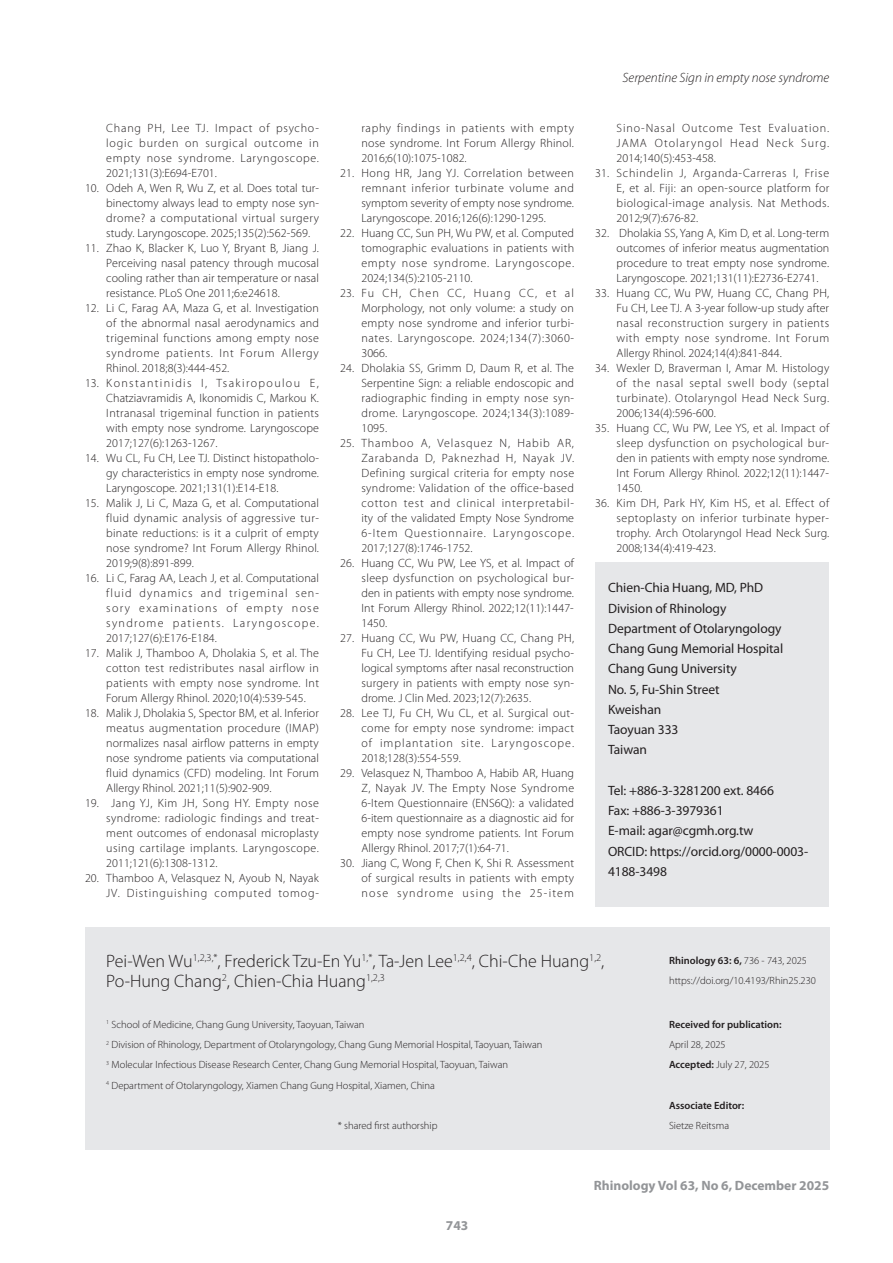
<style>
.page{position:relative;width:893px;height:1263px;background:#fff}
.page>*{position:absolute;margin:0;border:0;box-sizing:border-box;transform-origin:0 0}
.noten{font:300 18px "Myriad Pro";color:#231f20}
.ADRES{font:13.5px/20.2px "Myriad Pro";letter-spacing:-.005em;color:#231f20}
.t1{font:700 13.5px "Myriad Pro";color:#939598}
.t2{font:italic 300 13.5px "Myriad Pro";color:#231f20}
.t3{font:300 12px/15px "Myriad Pro";letter-spacing:.015em;color:#231f20;text-align:justify}
.t4{font:300 12px/15px "Myriad Pro";letter-spacing:.065em;color:#231f20;text-align:right}
.noten-2{font:300 10.5px "Myriad Pro";color:#231f20}
.noten-3{font:600 10.5px "Myriad Pro";color:#231f20}
.s1{font-weight:300}
.s2{font-weight:600}
</style>
<div class="page">
<div style="left:595px;top:562px;width:234px;height:344px;background:#e6e7e9"></div>
<div style="left:85px;top:927px;width:744px;height:222px;background:#e6e7e9"></div>
<p class="t3" style="left:106px;top:120px;width:214px">Chang PH, Lee TJ. Impact of psycho&shy;logic burden on surgical outcome in empty nose syndrome. Laryngoscope.<br>2021;131(3):E694-E701.</p>
<p class="t3" style="left:106px;top:180px;width:214px;text-indent:-21px">10. Odeh A, Wen R, Wu Z, et al. Does total tur&shy;binectomy always lead to empty nose syn&shy;drome? a computational virtual surgery study. Laryngoscope. 2025;135(2):562-569.</p>
<p class="t3" style="left:106px;top:240px;width:214px;text-indent:-21px">11. Zhao K, Blacker K, Luo Y, Bryant B, Jiang J.<br>Perceiving nasal patency through mucosal cooling rather than air temperature or nasal resistance. PLoS One 2011;6:e24618.</p>
<p class="t3" style="left:106px;top:300px;width:214px;text-indent:-21px">12. Li C, Farag AA, Maza G, et al. Investigation of the abnormal nasal aerodynamics and trigeminal functions among empty nose syndrome patients. Int Forum Allergy Rhinol. 2018;8(3):444-452.</p>
<p class="t3" style="left:106px;top:375px;width:214px;text-indent:-21px">13. Konstantinidis I, Tsakiropoulou E, Chatziavramidis A, Ikonomidis C, Markou K.<br>Intranasal trigeminal function in patients with empty nose syndrome. Laryngoscope 2017;127(6):1263-1267.</p>
<p class="t3" style="left:106px;top:450px;width:214px;text-indent:-21px">14. Wu CL, Fu CH, Lee TJ. Distinct histopatholo&shy;gy characteristics in empty nose syndrome.<br>Laryngoscope. 2021;131(1):E14-E18.</p>
<p class="t3" style="left:106px;top:495px;width:214px;text-indent:-21px">15. Malik J, Li C, Maza G, et al. Computational fluid dynamic analysis of aggressive tur&shy;binate reductions: is it a culprit of empty nose syndrome? Int Forum Allergy Rhinol.<br>2019;9(8):891-899.</p>
<p class="t3" style="left:106px;top:570px;width:214px;text-indent:-21px">16. Li C, Farag AA, Leach J, et al. Computational fluid dynamics and trigeminal sen&shy;sory examinations of empty nose syndrome patients. Laryngoscope.<br>2017;127(6):E176-E184.</p>
<p class="t3" style="left:106px;top:645px;width:214px;text-indent:-21px">17. Malik J, Thamboo A, Dholakia S, et al. The cotton test redistributes nasal airflow in patients with empty nose syndrome. Int Forum Allergy Rhinol. 2020;10(4):539-545.</p>
<p class="t3" style="left:106px;top:705px;width:214px;text-indent:-21px">18. Malik J, Dholakia S, Spector BM, et al. Inferior meatus augmentation procedure (IMAP) normalizes nasal airflow patterns in empty nose syndrome patients via computational fluid dynamics (CFD) modeling. Int Forum Allergy Rhinol. 2021;11(5):902-909.</p>
<p class="t3" style="left:106px;top:795px;width:214px;text-indent:-21px">19. Jang YJ, Kim JH, Song HY. Empty nose syndrome: radiologic findings and treat&shy;ment outcomes of endonasal microplasty using cartilage implants. Laryngoscope.<br>2011;121(6):1308-1312.</p>
<p class="t4" style="left:85px;top:870px;width:235px">20. Thamboo A, Velasquez N, Ayoub N, Nayak<br>JV. Distinguishing computed tomog-</p>
<p class="t3" style="left:361px;top:120px;width:214px">raphy findings in patients with empty nose syndrome. Int Forum Allergy Rhinol.<br>2016;6(10):1075-1082.</p>
<p class="t3" style="left:361px;top:165px;width:214px;text-indent:-21px">21. Hong HR, Jang YJ. Correlation between remnant inferior turbinate volume and symptom severity of empty nose syndrome.<br>Laryngoscope. 2016;126(6):1290-1295.</p>
<p class="t3" style="left:361px;top:225px;width:214px;text-indent:-21px">22. Huang CC, Sun PH, Wu PW, et al. Computed tomographic evaluations in patients with empty nose syndrome. Laryngoscope.<br>2024;134(5):2105-2110.</p>
<p class="t3" style="left:361px;top:285px;width:214px;text-indent:-21px">23. Fu CH, Chen CC, Huang CC, et al Morphology, not only volume: a study on empty nose syndrome and inferior turbi&shy;nates. Laryngoscope. 2024;134(7):3060- 3066.</p>
<p class="t3" style="left:361px;top:360px;width:214px;text-indent:-21px">24. Dholakia SS, Grimm D, Daum R, et al. The Serpentine Sign: a reliable endoscopic and radiographic finding in empty nose syn&shy;drome. Laryngoscope. 2024;134(3):1089- 1095.</p>
<p class="t3" style="left:361px;top:435px;width:214px;text-indent:-21px">25. Thamboo A, Velasquez N, Habib AR, Zarabanda D, Paknezhad H, Nayak JV.<br>Defining surgical criteria for empty nose syndrome: Validation of the office-based cotton test and clinical interpretabil&shy;ity of the validated Empty Nose Syndrome 6-Item Questionnaire. Laryngoscope.<br>2017;127(8):1746-1752.</p>
<p class="t3" style="left:361px;top:555px;width:214px;text-indent:-21px">26. Huang CC, Wu PW, Lee YS, et al. Impact of sleep dysfunction on psychological bur&shy;den in patients with empty nose syndrome.<br>Int Forum Allergy Rhinol. 2022;12(11):1447- 1450.</p>
<p class="t3" style="left:361px;top:630px;width:214px;text-indent:-21px">27. Huang CC, Wu PW, Huang CC, Chang PH, Fu CH, Lee TJ. Identifying residual psycho&shy;logical symptoms after nasal reconstruction surgery in patients with empty nose syn&shy;drome. J Clin Med. 2023;12(7):2635.</p>
<p class="t3" style="left:361px;top:705px;width:214px;text-indent:-21px">28. Lee TJ, Fu CH, Wu CL, et al. Surgical out&shy;come for empty nose syndrome: impact of implantation site. Laryngoscope.<br>2018;128(3):554-559.</p>
<p class="t3" style="left:361px;top:765px;width:214px;text-indent:-21px">29. Velasquez N, Thamboo A, Habib AR, Huang Z, Nayak JV. The Empty Nose Syndrome 6-Item Questionnaire (ENS6Q): a validated 6-item questionnaire as a diagnostic aid for empty nose syndrome patients. Int Forum Allergy Rhinol. 2017;7(1):64-71.</p>
<p class="t3" style="left:361px;top:855px;width:214px;text-indent:-21px">30. Jiang C, Wong F, Chen K, Shi R. Assessment of surgical results in patients with empty nose syndrome using the 25-item</p>
<p class="t2" style="left:623px;top:70px;width:208px">Serpentine Sign in empty nose syndrome</p>
<p class="t3" style="left:617px;top:120px;width:214px">Sino-Nasal Outcome Test Evaluation.<br>JAMA Otolaryngol Head Neck Surg.<br>2014;140(5):453-458.</p>
<p class="t3" style="left:617px;top:165px;width:214px;text-indent:-21px">31. Schindelin J, Arganda-Carreras I, Frise E, et al. Fiji: an open-source platform for biological-image analysis. Nat Methods.<br>2012;9(7):676-82.</p>
<p class="t3" style="left:617px;top:225px;width:214px;text-indent:-21px">32. Dholakia SS, Yang A, Kim D, et al. Long-term outcomes of inferior meatus augmentation procedure to treat empty nose syndrome.<br>Laryngoscope. 2021;131(11):E2736-E2741.</p>
<p class="t3" style="left:617px;top:285px;width:214px;text-indent:-21px">33. Huang CC, Wu PW, Huang CC, Chang PH, Fu CH, Lee TJ. A 3-year follow-up study after nasal reconstruction surgery in patients with empty nose syndrome. Int Forum Allergy Rhinol. 2024;14(4):841-844.</p>
<p class="t3" style="left:617px;top:360px;width:214px;text-indent:-21px">34. Wexler D, Braverman I, Amar M. Histology of the nasal septal swell body (septal turbinate). Otolaryngol Head Neck Surg.<br>2006;134(4):596-600.</p>
<p class="t3" style="left:617px;top:420px;width:214px;text-indent:-21px">35. Huang CC, Wu PW, Lee YS, et al. Impact of sleep dysfunction on psychological bur&shy;den in patients with empty nose syndrome.<br>Int Forum Allergy Rhinol. 2022;12(11):1447- 1450.</p>
<p class="t3" style="left:617px;top:495px;width:214px;text-indent:-21px">36. Kim DH, Park HY, Kim HS, et al. Effect of septoplasty on inferior turbinate hyper&shy;trophy. Arch Otolaryngol Head Neck Surg.<br>2008;134(4):419-423.</p>
<p class="ADRES" style="left:608px;top:578px;width:157px">Chien-Chia Huang, MD, PhD</p>
<p class="ADRES" style="left:608px;top:598px;width:120px">Division of Rhinology</p>
<p class="ADRES" style="left:608px;top:618px;width:175px">Department of Otolaryngology</p>
<p class="ADRES" style="left:608px;top:639px;width:177px">Chang Gung Memorial Hospital</p>
<p class="ADRES" style="left:608px;top:659px;width:130px">Chang Gung University</p>
<p class="ADRES" style="left:608px;top:679px;width:113px">No. 5, Fu-Shin Street</p>
<p class="ADRES" style="left:608px;top:699px;width:55px">Kweishan</p>
<p class="ADRES" style="left:608px;top:720px;width:72px">Taoyuan 333</p>
<p class="ADRES" style="left:608px;top:740px;width:41px">Taiwan</p>
<p class="ADRES" style="left:608px;top:780px;width:167px">Tel: +886-3-3281200 ext. 8466</p>
<p class="ADRES" style="left:608px;top:801px;width:117px">Fax: +886-3-3979361</p>
<p class="ADRES" style="left:608px;top:821px;width:147px">E-mail: agar@cgmh.org.tw</p>
<p class="ADRES" style="left:608px;top:841px;width:202px">ORCID: https://orcid.org/0000-0003-<br>4188-3498</p>
<p class="noten" style="left:106px;top:951px;width:500px">Pei-Wen Wu<sup>1,2,3,*</sup>, Frederick Tzu-En Yu<sup>1,*</sup>, Ta-Jen Lee<sup>1,2,4</sup>, Chi-Che Huang<sup>1,2</sup>,</p>
<p class="noten" style="left:106px;top:971px;width:280px">Po-Hung Chang<sup>2</sup>, Chien-Chia Huang<sup>1,2,3</sup></p>
<p class="noten-2" style="left:106px;top:1018px;width:260px"><sup>1</sup> School of Medicine, Chang Gung University, Taoyuan, Taiwan</p>
<p class="noten-2" style="left:106px;top:1039px;width:438px"><sup>2</sup> Division of Rhinology, Department of Otolaryngology, Chang Gung Memorial Hospital, Taoyuan, Taiwan</p>
<p class="noten-2" style="left:106px;top:1059px;width:403px"><sup>3</sup> Molecular Infectious Disease Research Center, Chang Gung Memorial Hospital, Taoyuan, Taiwan</p>
<p class="noten-2" style="left:106px;top:1079px;width:330px"><sup>4</sup> Department of Otolaryngology, Xiamen Chang Gung Hospital, Xiamen, China</p>
<p class="noten-2" style="left:338px;top:1120px;width:101px">* shared first authorship</p>
<p class="noten-3" style="left:669px;top:955px;width:140px">Rhinology 63: 6, <span class="s1">736 - 743, 2025</span></p>
<p class="noten-2" style="left:669px;top:975px;width:148px">https://doi.org/10.4193/Rhin25.230</p>
<p class="noten-3" style="left:669px;top:1018px;width:114px">Received for publication:</p>
<p class="noten-2" style="left:669px;top:1039px;width:58px">April 28, 2025</p>
<p class="noten-2" style="left:669px;top:1059px;width:102px"><span class="s2">Accepted:</span> July 27, 2025</p>
<p class="noten-3" style="left:669px;top:1099px;width:77px">Associate Editor:</p>
<p class="noten-2" style="left:669px;top:1120px;width:62px">Sietze Reitsma</p>
<p class="t1" style="left:446px;top:1218px;width:24px">743</p>
<p class="t1" style="left:594px;top:1178px;width:237px">Rhinology Vol 63, No 6, December 2025</p>
</div>
